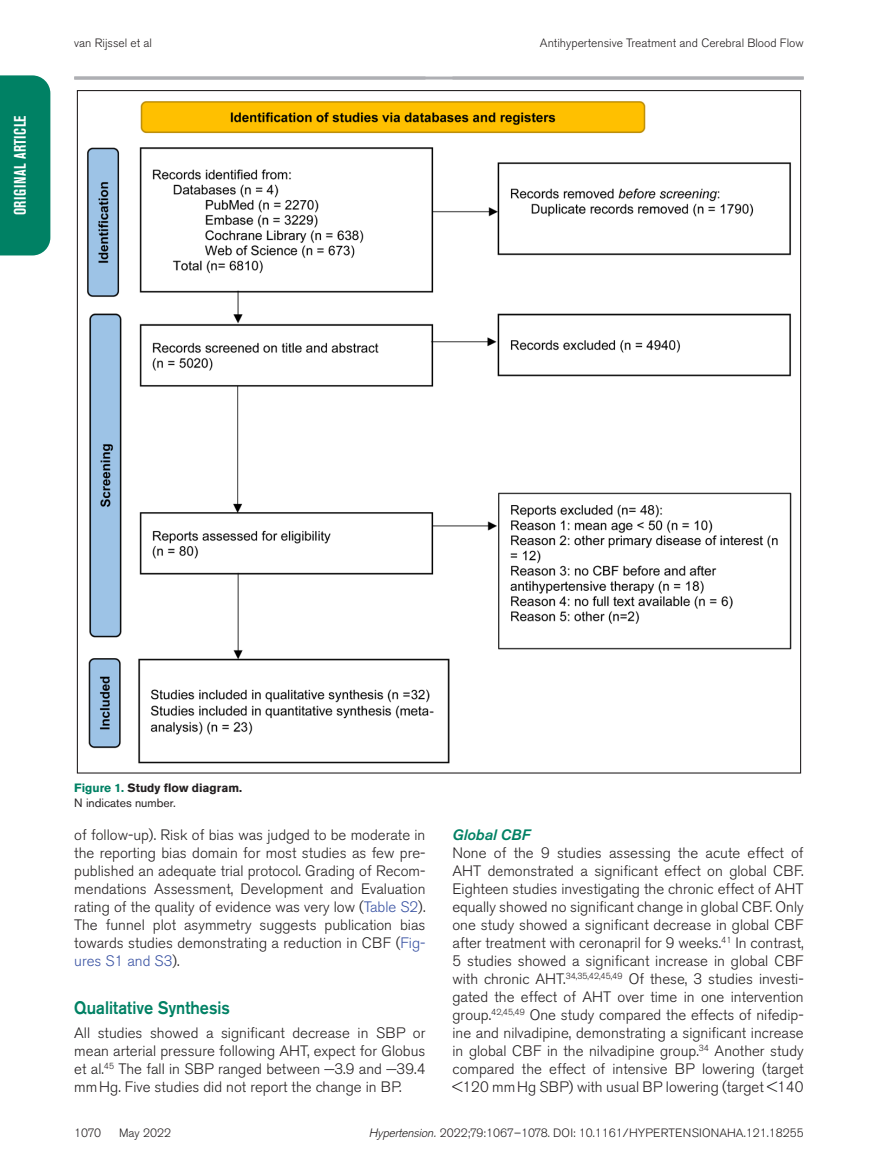
<style>
.page{position:relative;width:878px;height:1175px;background:#fff}
.page>*{position:absolute;margin:0;border:0;box-sizing:border-box;transform-origin:0 0}
.t1{font:500 18px "Akzidenz Grotesk BE";color:#008164;scale:.9 1}
.t2{font:700 condensed 16.5px "Akzidenz Grotesk BE";color:#fff;scale:.9 1}
.t3{font:300 15px/18px "Akzidenz Grotesk BE";color:#231f20;text-align:justify}
.t4{font:italic 500 15px "Akzidenz Grotesk BE";color:#008164}
.t5{font:300 12px "Akzidenz Grotesk BE";color:#231f20}
.t6{font:700 12px/15px "Akzidenz Grotesk BE";color:#231f20}
.s1{color:#008164}
.s2{font-weight:400}
.s3{color:#3a53a3}
.s4{font-family:"Akzidenz Grotesk";font-style:italic}
</style>
<div class="page">
<div style="left:0;top:75px;width:50px;height:180px;background:#008164"></div>
<hr style="left:74px;top:76px;width:729px;height:4px;background:#b9babe">
<svg style="left:76px;top:90px;width:725px;height:684px"></svg>
<p class="t2" style="left:11px;top:215px;width:112px;rotate:-90deg">Original Article</p>
<p class="t5" style="left:74px;top:36px;width:79px">van Rijssel et al</p>
<p class="t5" style="left:540px;top:36px;width:265px">Antihypertensive Treatment and Cerebral Blood Flow</p>
<p class="t6" style="left:74px;top:780px;width:169px"><span class="s1">Figure 1.</span> Study flow diagram.<br><span class="s2">N indicates number.</span></p>
<p class="t3" style="left:74px;top:826px;width:353px">of follow-up). Risk of bias was judged to be moderate in the reporting bias domain for most studies as few pre&shy;published an adequate trial protocol. Grading of Recom&shy;mendations Assessment, Development and Evaluation rating of the quality of evidence was very low (<span class="s3">Table S2</span>).<br>The funnel plot asymmetry suggests publication bias towards studies demonstrating a reduction in CBF (<span class="s3">Fig&shy;ures S1 and S3</span>).</p>
<p class="t1" style="left:74px;top:997px;width:174px">Qualitative Synthesis</p>
<p class="t3" style="left:74px;top:1024px;width:353px">All studies showed a significant decrease in SBP or mean arterial pressure following AHT, expect for Globus et al.<sup>45</sup> The fall in SBP ranged between −3.9 and −39.4 mmHg. Five studies did not report the change in BP.</p>
<p class="t4" style="left:452px;top:826px;width:79px">Global CBF</p>
<p class="t3" style="left:452px;top:844px;width:353px">None of the 9 studies assessing the acute effect of AHT demonstrated a significant effect on global CBF.<br>Eighteen studies investigating the chronic effect of AHT equally showed no significant change in global CBF. Only one study showed a significant decrease in global CBF after treatment with ceronapril for 9 weeks.<sup>41</sup> In contrast, 5 studies showed a significant increase in global CBF with chronic AHT.<sup>34,35,42,45,49</sup> Of these, 3 studies investi&shy;gated the effect of AHT over time in one intervention group.<sup>42,45,49</sup> One study compared the effects of nifedip&shy;ine and nilvadipine, demonstrating a significant increase in global CBF in the nilvadipine group.<sup>34</sup> Another study compared the effect of intensive BP lowering (target &lt;120 mmHg SBP) with usual BP lowering (target &lt;140</p>
<p class="t5" style="left:74px;top:1126px;width:28px">1070</p>
<p class="t5" style="left:119px;top:1126px;width:53px">May 2022</p>
<p class="t5" style="left:369px;top:1126px;width:436px"><span class="s4">Hypertension.</span> 2022;79:1067–1078. DOI: 10.1161/HYPERTENSIONAHA.121.18255</p>
</div>
